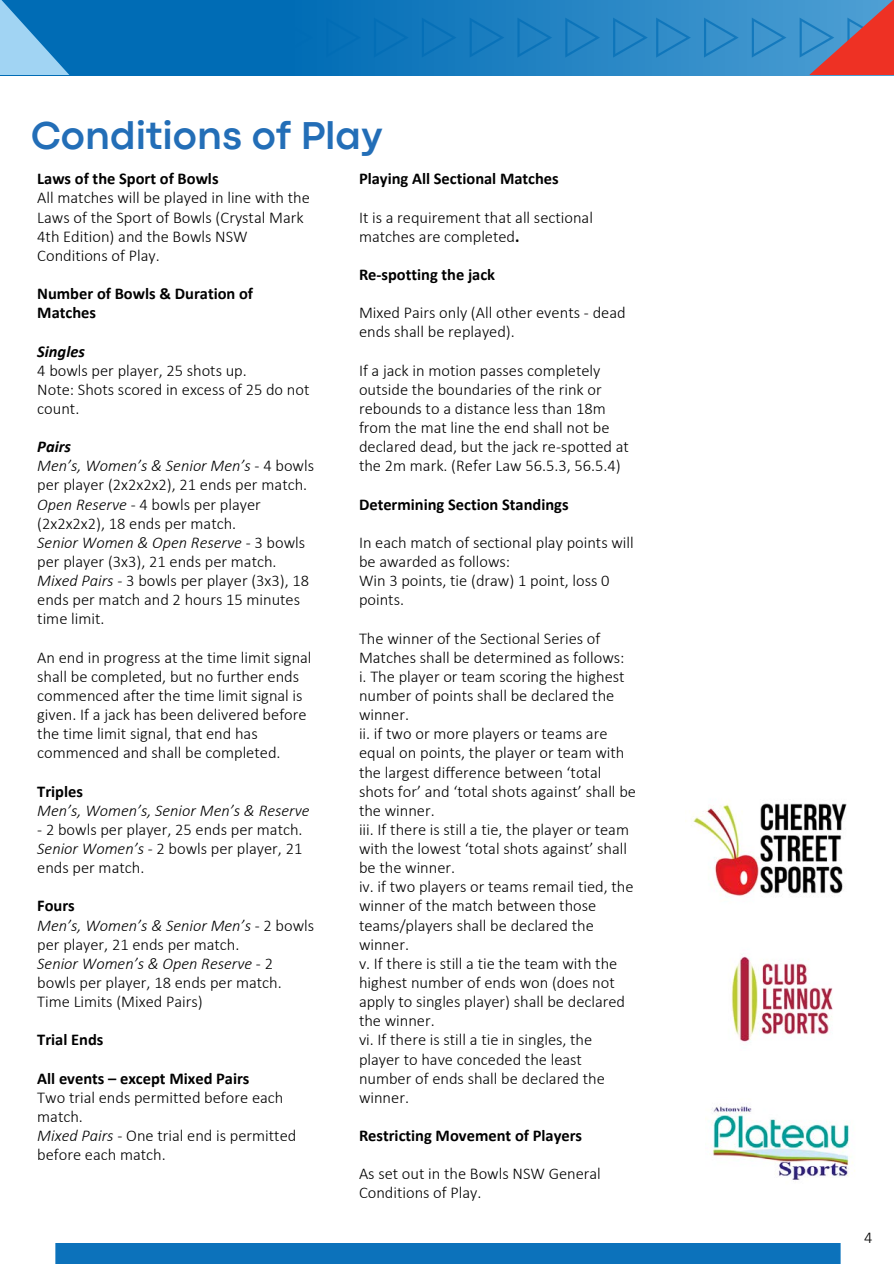
<style>
.page{position:relative;width:894px;height:1264px;background:#fff}
.page>*{position:absolute;margin:0;border:0;box-sizing:border-box;transform-origin:0 0}
.t1{font:700 40.5px "Codec Pro";color:#236eb7}
.t2{font:300 16.5px/19.2px "Calibri";color:#000}
.t3{font:700 16.5px/19.2px "Calibri";color:#000}
.t4{font:italic 300 16.5px "Calibri";color:#000}
.t5{font:italic 700 16.5px "Calibri";color:#000}
.s1{font-style:italic}
.s2{font-weight:700}
</style>
<div class="page">
<div style="left:55px;top:1243px;width:784px;height:19px;background:#0c72bb"></div>
<svg style="left:70px;top:0;width:738px;height:75px;fill:#0871b8"></svg>
<svg style="left:0;top:0;width:70px;height:75px"></svg>
<svg style="left:230px;top:18px;width:417px;height:40px"></svg>
<svg style="left:656px;top:18px;width:152px;height:40px"></svg>
<svg style="left:808px;top:0;width:85px;height:75px"></svg>
<img style="left:693px;top:803px;width:154px;height:93px">
<img style="left:731px;top:956px;width:102px;height:86px">
<img style="left:712px;top:1106px;width:143px;height:74px">
<p class="t1" style="left:31px;top:121px;width:353px">Conditions of Play</p>
<p class="t3" style="left:37px;top:171px;width:183px">Laws of the Sport of Bowls</p>
<p class="t2" style="left:37px;top:190px;width:274px">All matches will be played in line with the<br>Laws of the Sport of Bowls (Crystal Mark<br>4th Edition) and the Bowls NSW<br>Conditions of Play.</p>
<h1 class="t3" style="left:37px;top:285px;width:217px">Number of Bowls &amp; Duration of<br>Matches</h1>
<p class="t5" style="left:37px;top:344px;width:49px">Singles</p>
<p class="t2" style="left:37px;top:362px;width:211px">4 bowls per player, 25 shots up.</p>
<h2 class="t2" style="left:37px;top:381px;width:273px">Note: Shots scored in excess of 25 do not count.</h2>
<p class="t5" style="left:37px;top:440px;width:35px">Pairs</p>
<p class="t2" style="left:37px;top:457px;width:278px"><span class="s1">Men’s, Women’s &amp; Senior Men’s</span> - 4 bowls per player (2x2x2x2), 21 ends per match.</p>
<p class="t2" style="left:37px;top:496px;width:225px"><span class="s1">Open Reserve</span> - 4 bowls per player (2x2x2x2), 18 ends per match.</p>
<p class="t2" style="left:37px;top:534px;width:269px"><span class="s1">Senior Women &amp; Open Reserve</span> - 3 bowls per player (3x3), 21 ends per match.</p>
<p class="t2" style="left:37px;top:572px;width:273px"><span class="s1">Mixed Pairs</span> - 3 bowls per player (3x3), 18 ends per match and 2 hours 15 minutes time limit.</p>
<p class="t2" style="left:37px;top:649px;width:276px">An end in progress at the time limit signal shall be completed, but no further ends commenced after the time limit signal is given. If a jack has been delivered before the time limit signal, that end has commenced and shall be completed.</p>
<p class="t3" style="left:37px;top:783px;width:47px">Triples</p>
<p class="t4" style="left:37px;top:803px;width:274px">Men’s, Women’s, Senior Men’s &amp; Reserve</p>
<p class="t2" style="left:37px;top:821px;width:267px">- 2 bowls per player, 25 ends per match.</p>
<p class="t2" style="left:37px;top:840px;width:267px"><span class="s1">Senior Women’s</span> - 2 bowls per player, 21 ends per match.</p>
<p class="t3" style="left:37px;top:897px;width:39px">Fours</p>
<p class="t2" style="left:37px;top:916px;width:278px"><span class="s1">Men’s, Women’s &amp; Senior Men’s</span> - 2 bowls per player, 21 ends per match.</p>
<p class="t2" style="left:37px;top:955px;width:246px"><span class="s1">Senior Women’s &amp; Open Reserve</span> - 2 bowls per player, 18 ends per match.</p>
<p class="t2" style="left:37px;top:993px;width:167px">Time Limits (Mixed Pairs)</p>
<p class="t3" style="left:37px;top:1031px;width:68px">Trial Ends</p>
<p class="t3" style="left:37px;top:1069px;width:214px">All events – except Mixed Pairs</p>
<p class="t2" style="left:37px;top:1089px;width:247px">Two trial ends permitted before each match.</p>
<h2 class="t2" style="left:37px;top:1127px;width:260px"><span class="s1">Mixed Pairs</span> - One trial end is permitted before each match.</h2>
<p class="t3" style="left:359px;top:171px;width:201px">Playing All Sectional Matches</p>
<p class="t2" style="left:359px;top:209px;width:235px">It is a requirement that all sectional matches are completed<span class="s2">.</span></p>
<p class="t3" style="left:359px;top:266px;width:138px">Re-spotting the jack</p>
<h2 class="t2" style="left:359px;top:304px;width:268px">Mixed Pairs only (All other events - dead ends shall be replayed).</h2>
<p class="t2" style="left:359px;top:362px;width:271px">If a jack in motion passes completely outside the boundaries of the rink or rebounds to a distance less than 18m from the mat line the end shall not be declared dead, but the jack re-spotted at the 2m mark. (Refer Law 56.5.3, 56.5.4)</p>
<p class="t3" style="left:359px;top:496px;width:211px">Determining Section Standings</p>
<p class="t2" style="left:359px;top:534px;width:276px">In each match of sectional play points will be awarded as follows:</p>
<p class="t2" style="left:359px;top:572px;width:252px">Win 3 points, tie (draw) 1 point, loss 0 points.</p>
<h2 class="t2" style="left:359px;top:630px;width:267px">The winner of the Sectional Series of<br>Matches shall be determined as follows:</h2>
<p class="t2" style="left:359px;top:668px;width:267px">i. The player or team scoring the highest number of points shall be declared the winner.</p>
<p class="t2" style="left:359px;top:725px;width:278px">ii. if two or more players or teams are equal on points, the player or team with the largest difference between ‘total shots for’ and ‘total shots against’ shall be the winner.</p>
<p class="t2" style="left:359px;top:821px;width:271px;text-align:justify">iii. If there is still a tie, the player or team with the lowest ‘total shots against’ shall be the winner.</p>
<p class="t2" style="left:359px;top:878px;width:276px">iv. if two players or teams remail tied, the winner of the match between those teams/players shall be declared the winner.</p>
<p class="t2" style="left:359px;top:955px;width:267px">v. If there is still a tie the team with the highest number of ends won (does not apply to singles player) shall be declared the winner.</p>
<p class="t2" style="left:359px;top:1031px;width:247px">vi. If there is still a tie in singles, the player to have conceded the least number of ends shall be declared the winner.</p>
<p class="t3" style="left:359px;top:1127px;width:224px">Restricting Movement of Players</p>
<p class="t2" style="left:359px;top:1165px;width:243px">As set out in the Bowls NSW General<br>Conditions of Play.</p>
<p class="t2" style="left:864px;top:1229px;width:10px">4</p>
</div>
